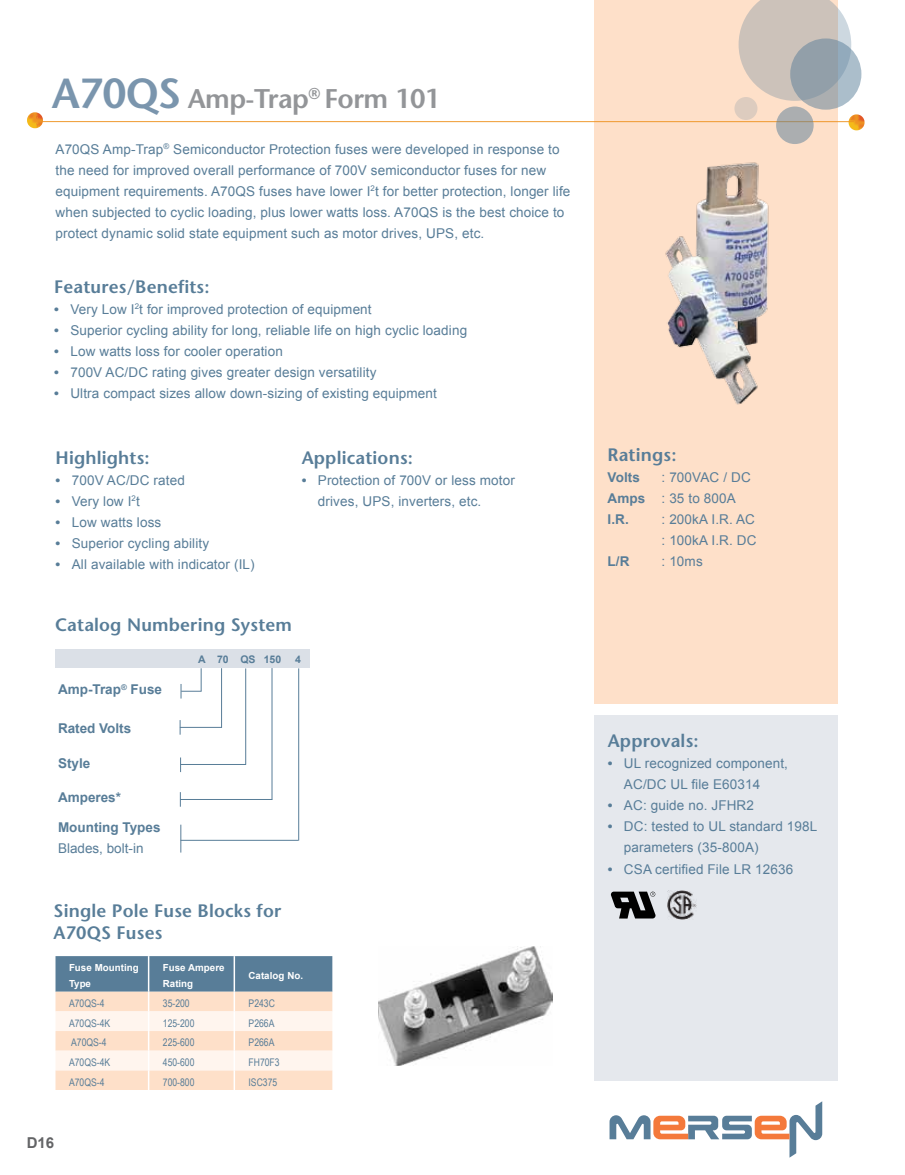
<style>
.page{position:relative;width:905px;height:1175px;background:#fff}
.page>*{position:absolute;margin:0;border:0;box-sizing:border-box;transform-origin:0 0}
.t1{font:600 27px "Stone Sans Std";letter-spacing:-.02em;color:#939598}
.t2{font:600 18px/21.6px "Stone Sans Std";letter-spacing:.01em;color:#587d98}
.t3{font:700 15px "Arial";color:#636466}
.t4{font:13.5px/21px "Arial";letter-spacing:.01em;color:#587d98}
.t5{font:700 13.5px "Arial";color:#587d98}
.t6{font:10.5px "Arial Narrow";color:#587d98}
.t7{font:700 10.5px "Arial";color:#587d98}
.t8{font:700 9.75px/16.5px "Arial";color:#fff}
.s1{font-size:42px;color:#7a95ad}
.s2{font-weight:700}
</style>
<div class="page">
<div style="left:595px;top:0;width:243px;height:703px;background:#fee0c9"></div>
<div style="left:595px;top:714px;width:243px;height:366px;background:#e5e8ed"></div>
<svg style="left:848px;top:114px;width:16px;height:16px"></svg>
<hr style="left:35px;top:121px;width:818px;height:1px;background:#ee9321">
<svg style="left:27px;top:112px;width:16px;height:16px"></svg>
<svg style="left:738px;top:0;width:113px;height:101px"></svg>
<svg style="left:790px;top:38px;width:71px;height:72px;background:#9ba8b2"></svg>
<div style="left:776px;top:106px;width:37px;height:38px;background:linear-gradient(to bottom,#acaeaf,#abaeb0);border-radius:50%"></div>
<div style="left:734px;top:97px;width:23px;height:23px;background:#ddccbf;border-radius:50%"></div>
<svg style="left:609px;top:1101px;width:213px;height:56px"></svg>
<img style="left:665px;top:162px;width:104px;height:243px">
<svg style="left:611px;top:891px;width:44px;height:27px"></svg>
<img style="left:667px;top:890px;width:29px;height:30px">
<hr style="left:271px;top:668px;width:1px;height:132px;background:#587d98">
<hr style="left:298px;top:668px;width:1px;height:172px;background:#587d98">
<div style="left:56px;top:649px;width:254px;height:18px;background:#dbe0e7"></div>
<svg style="left:180px;top:720px;width:1px;height:14px"></svg>
<svg style="left:180px;top:757px;width:1px;height:15px"></svg>
<svg style="left:180px;top:792px;width:1px;height:14px"></svg>
<svg style="left:180px;top:824px;width:1px;height:28px"></svg>
<svg style="left:181px;top:668px;width:21px;height:30px"></svg>
<hr style="left:180px;top:727px;width:42px;height:1px;background:#587d98">
<hr style="left:221px;top:668px;width:1px;height:60px;background:#587d98">
<hr style="left:180px;top:764px;width:66px;height:1px;background:#587d98">
<hr style="left:245px;top:668px;width:1px;height:96px;background:#587d98">
<hr style="left:180px;top:799px;width:92px;height:1px;background:#587d98">
<hr style="left:180px;top:840px;width:118px;height:1px;background:#587d98">
<svg style="left:55px;top:956px;width:277px;height:134px;background:#d2ccc7"></svg>
<hr style="left:233px;top:1070px;width:2px;height:20px;background:#fff">
<img style="left:379px;top:946px;width:173px;height:119px">
<h1 class="t1" style="left:52px;top:82px;width:390px"><span class="s1">A70QS</span> Amp-Trap<sup>®</sup> Form 101</h1>
<p class="t4" style="left:55px;top:139px;width:516px">A70QS Amp-Trap<sup>®</sup> Semiconductor Protection fuses were developed in response to the need for improved overall performance of 700V semiconductor fuses for new equipment requirements. A70QS fuses have lower I<sup>2</sup>t for better protection, longer life when subjected to cyclic loading, plus lower watts loss. A70QS is the best choice to protect dynamic solid state equipment such as motor drives, UPS, etc.</p>
<h2 class="t2" style="left:54px;top:276px;width:157px">Features/Benefits:</h2>
<p class="t4" style="left:54px;top:299px;width:319px"><span class="s2">•</span> Very Low I<sup>2</sup>t for improved protection of equipment</p>
<p class="t4" style="left:54px;top:320px;width:414px"><span class="s2">•</span> Superior cycling ability for long, reliable life on high cyclic loading</p>
<p class="t4" style="left:54px;top:341px;width:230px"><span class="s2">•</span> Low watts loss for cooler operation</p>
<p class="t4" style="left:54px;top:362px;width:324px"><span class="s2">•</span> 700V AC/DC rating gives greater design versatility</p>
<p class="t4" style="left:54px;top:383px;width:384px"><span class="s2">•</span> Ultra compact sizes allow down-sizing of existing equipment</p>
<h2 class="t2" style="left:56px;top:447px;width:96px">Highlights:</h2>
<p class="t4" style="left:56px;top:470px;width:131px"><span class="s2">•</span> 700V AC/DC rated</p>
<p class="t4" style="left:56px;top:491px;width:86px"><span class="s2">•</span> Very low I<sup>2</sup>t</p>
<p class="t4" style="left:56px;top:512px;width:107px"><span class="s2">•</span> Low watts loss</p>
<p class="t4" style="left:56px;top:533px;width:155px"><span class="s2">•</span> Superior cycling ability</p>
<p class="t4" style="left:56px;top:554px;width:201px"><span class="s2">•</span> All available with indicator (IL)</p>
<h2 class="t2" style="left:302px;top:447px;width:113px">Applications:</h2>
<p class="t4" style="left:318px;top:470px;width:199px;text-indent:-16px"><span class="s2">•</span> Protection of 700V or less motor drives, UPS, inverters, etc.</p>
<h2 class="t2" style="left:55px;top:614px;width:238px">Catalog Numbering System</h2>
<p class="t5" style="left:58px;top:680px;width:106px">Amp-Trap<sup>®</sup> Fuse</p>
<p class="t5" style="left:58px;top:719px;width:75px">Rated Volts</p>
<p class="t5" style="left:58px;top:754px;width:34px">Style</p>
<p class="t5" style="left:58px;top:788px;width:65px">Amperes*</p>
<p class="t5" style="left:58px;top:818px;width:104px">Mounting Types</p>
<p class="t4" style="left:58px;top:838px;width:87px">Blades, bolt-in</p>
<p class="t7" style="left:198px;top:652px;width:85px">A 70 QS 150</p>
<p class="t7" style="left:295px;top:652px;width:7px">4</p>
<h2 class="t2" style="left:53px;top:900px;width:229px">Single Pole Fuse Blocks for<br>A70QS Fuses</h2>
<p class="t8" style="left:69px;top:959px;width:71px">Fuse Mounting<br>Type</p>
<p class="t8" style="left:163px;top:959px;width:63px">Fuse Ampere<br>Rating</p>
<p class="t8" style="left:248px;top:967px;width:56px">Catalog No.</p>
<p class="t6" style="left:69px;top:995px;width:37px">A70QS-4</p>
<p class="t6" style="left:163px;top:995px;width:28px">35-200</p>
<p class="t6" style="left:248px;top:995px;width:28px">P243C</p>
<p class="t6" style="left:69px;top:1015px;width:43px">A70QS-4K</p>
<p class="t6" style="left:163px;top:1015px;width:33px">125-200</p>
<p class="t6" style="left:248px;top:1015px;width:27px">P266A</p>
<p class="t6" style="left:71px;top:1034px;width:37px">A70QS-4</p>
<p class="t6" style="left:163px;top:1034px;width:33px">225-600</p>
<p class="t6" style="left:248px;top:1034px;width:27px">P266A</p>
<p class="t6" style="left:69px;top:1054px;width:43px">A70QS-4K</p>
<p class="t6" style="left:163px;top:1054px;width:33px">450-600</p>
<p class="t6" style="left:248px;top:1054px;width:33px">FH70F3</p>
<p class="t6" style="left:69px;top:1074px;width:37px">A70QS-4</p>
<p class="t6" style="left:163px;top:1074px;width:33px">700-800</p>
<p class="t6" style="left:248px;top:1074px;width:30px">ISC375</p>
<p class="t3" style="left:27px;top:1132px;width:29px">D16</p>
<h2 class="t2" style="left:607px;top:444px;width:70px">Ratings:</h2>
<p class="t5" style="left:607px;top:468px;width:34px">Volts</p>
<p class="t4" style="left:607px;top:467px;width:145px;text-indent:54px">: 700VAC / DC<br><span class="s2">Amps</span> : 35 to 800A<br><span class="s2">I.R.</span></p>
<p class="t4" style="left:661px;top:509px;width:96px">: 200kA I.R. AC : 100kA I.R. DC</p>
<p class="t5" style="left:607px;top:553px;width:24px">L/R</p>
<p class="t4" style="left:661px;top:551px;width:43px">: 10ms</p>
<h2 class="t2" style="left:607px;top:730px;width:92px">Approvals:</h2>
<p class="t4" style="left:624px;top:753px;width:165px;text-indent:-16px"><span class="s2">•</span> UL recognized component,<br>AC/DC UL file E60314</p>
<p class="t4" style="left:607px;top:795px;width:148px"><span class="s2">•</span> AC: guide no. JFHR2</p>
<p class="t4" style="left:624px;top:816px;width:195px;text-indent:-16px"><span class="s2">•</span> DC: tested to UL standard 198L parameters (35-800A)</p>
<p class="t4" style="left:607px;top:858px;width:187px"><span class="s2">•</span> CSA certified File LR 12636</p>
</div>
